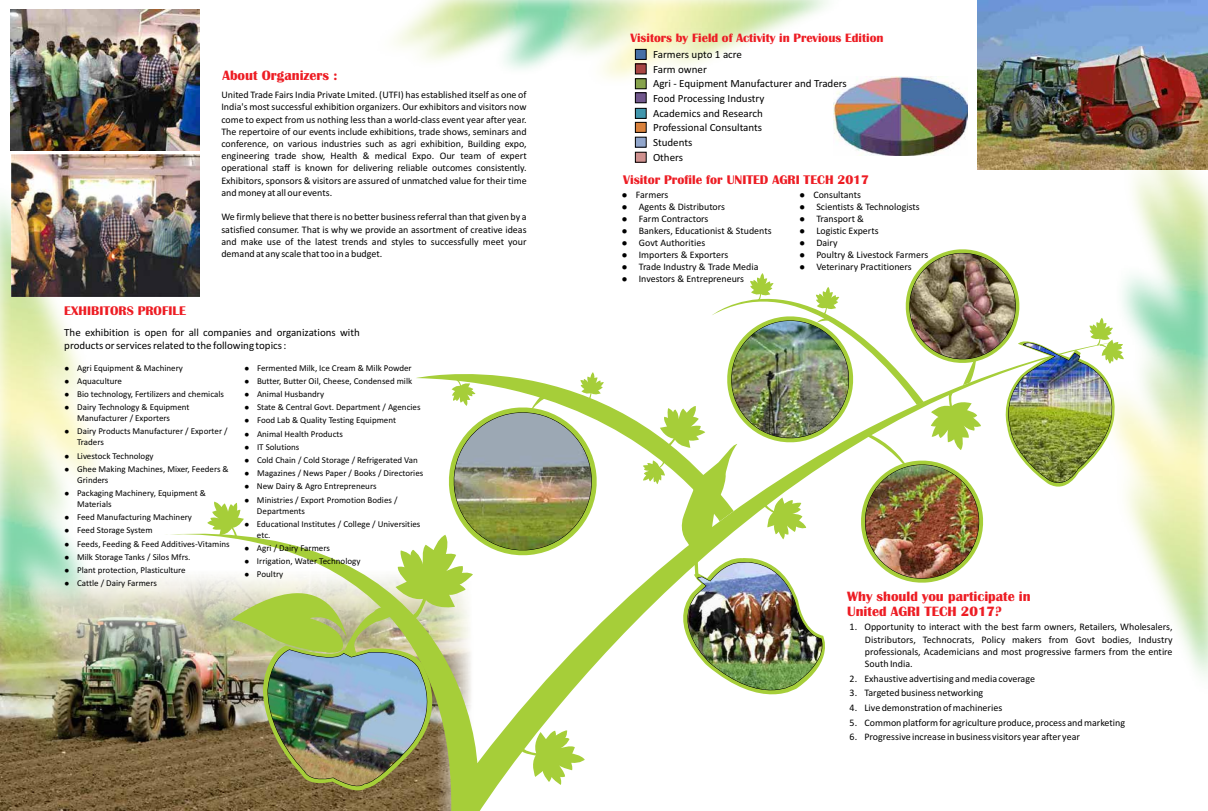
<style>
.page{position:relative;width:1208px;height:811px;background:#fff}
.page>*{position:absolute;margin:0;border:0;box-sizing:border-box;transform-origin:0 0}
.t1{font:700 14px/15.5px "Britannic";color:#ed1d24}
.t2{font:700 13px "Britannic";color:#ed1d24}
.t3{font:700 12.5px "Britannic";color:#ed1d24}
.t4{font:11px/14.7px "Calibri";color:#000}
.t5{font:10.9px/13.4px "Calibri";color:#000}
.t6{font:10px/12.2px "Calibri";color:#000;text-align:justify}
.t7{font:9.9px "Calibri";color:#000}
.t8{font:9px/11px "Calibri";color:#000}
</style>
<div class="page">
<img style="left:0;top:575px;width:164px;height:236px">
<img style="left:164px;top:533px;width:479px;height:278px">
<svg style="left:604px;top:404px;width:39px;height:44px"></svg>
<svg style="left:643px;top:249px;width:454px;height:446px"></svg>
<img style="left:1097px;top:169px;width:111px;height:508px">
<img style="left:0;top:200px;width:111px;height:572px">
<img style="left:394px;top:0;width:434px;height:89px">
<img style="left:11px;top:9px;width:189px;height:142px">
<img style="left:675px;top:562px;width:155px;height:130px">
<div style="left:635px;top:49px;width:11px;height:10px;background:#4570a6"></div>
<div style="left:635px;top:49px;width:11px;height:11px;border:1px solid #000"></div>
<div style="left:635px;top:64px;width:11px;height:10px;background:#a84542"></div>
<div style="left:635px;top:64px;width:11px;height:10px;border:1px solid #000"></div>
<div style="left:635px;top:79px;width:11px;height:10px;background:#87a34d"></div>
<div style="left:635px;top:78px;width:11px;height:11px;border:1px solid #000"></div>
<div style="left:635px;top:93px;width:11px;height:10px;background:#70578c"></div>
<div style="left:635px;top:92px;width:11px;height:11px;border:1px solid #000"></div>
<div style="left:635px;top:108px;width:11px;height:10px;background:#4096ad"></div>
<div style="left:635px;top:108px;width:11px;height:11px;border:1px solid #000"></div>
<div style="left:635px;top:122px;width:11px;height:10px;background:#d9823d"></div>
<div style="left:635px;top:122px;width:11px;height:11px;border:1px solid #000"></div>
<div style="left:635px;top:137px;width:11px;height:10px;background:#91a6cc"></div>
<div style="left:635px;top:137px;width:11px;height:10px;border:1px solid #000"></div>
<div style="left:635px;top:152px;width:11px;height:10px;background:#cf918f"></div>
<div style="left:635px;top:152px;width:11px;height:10px;border:1px solid #000"></div>
<img style="left:833px;top:76px;width:134px;height:80px">
<img style="left:977px;top:0;width:231px;height:169px">
<img style="left:862px;top:465px;width:119px;height:113px">
<img style="left:1003px;top:343px;width:114px;height:146px">
<img style="left:907px;top:253px;width:111px;height:108px">
<img style="left:730px;top:321px;width:121px;height:120px">
<img style="left:207px;top:372px;width:397px;height:424px">
<img style="left:11px;top:155px;width:188px;height:141px">
<h1 class="t1" style="left:222px;top:67px;width:116px">About Organizers :</h1>
<p class="t6" style="left:221px;top:89px;width:307px">United Trade Fairs India Private Lmited. (UTFI) has established itself as one of India's most successful exhibition organizers. Our exhibitors and visitors now come to expect from us nothing less than a world-class event year after year.<br>The repertoire of our events include exhibitions, trade shows, seminars and conference, on various industries such as agri exhibition, Building expo, engineering trade show, Health &amp; medical Expo. Our team of expert operational staff is known for delivering reliable outcomes consistently.<br>Exhibitors, sponsors &amp; visitors are assured of unmatched value for their time and money at all our events.</p>
<p class="t6" style="left:221px;top:211px;width:307px">We firmly believe that there is no better business referral than that given by a satisfied consumer. That is why we provide an assortment of creative ideas and make use of the latest trends and styles to successfully meet your demand at any scale that too in a budget.</p>
<h2 class="t2" style="left:64px;top:303px;width:123px">EXHIBITORS PROFILE</h2>
<p class="t5" style="left:64px;top:325px;width:297px">The exhibition is open for all companies and organizations with products or services related to the following topics :</p>
<p class="t8" style="left:65px;top:362px;width:120px">● Agri Equipment &amp; Machinery</p>
<p class="t8" style="left:65px;top:375px;width:59px">● Aquaculture</p>
<p class="t8" style="left:65px;top:388px;width:161px">● Bio technology, Fertilizers and chemicals</p>
<p class="t8" style="left:77px;top:402px;width:114px;text-indent:-13px">● Dairy Technology &amp; Equipment<br>Manufacturer / Exporters</p>
<p class="t8" style="left:77px;top:426px;width:152px;text-indent:-13px">● Dairy Products Manufacturer / Exporter /<br>Traders</p>
<p class="t8" style="left:65px;top:450px;width:91px">● Livestock Technology</p>
<p class="t8" style="left:77px;top:463px;width:153px;text-indent:-13px">● Ghee Making Machines, Mixer, Feeders &amp;<br>Grinders</p>
<p class="t8" style="left:77px;top:487px;width:130px;text-indent:-13px">● Packaging Machinery, Equipment &amp;<br>Materials</p>
<p class="t8" style="left:65px;top:512px;width:129px">● Feed Manufacturing Machinery</p>
<p class="t8" style="left:65px;top:525px;width:90px">● Feed Storage System</p>
<p class="t8" style="left:65px;top:538px;width:167px">● Feeds, Feeding &amp; Feed Additives-Vitamins</p>
<p class="t8" style="left:65px;top:551px;width:127px">● Milk Storage Tanks / Silos Mfrs.</p>
<p class="t8" style="left:65px;top:564px;width:123px">● Plant protection, Plasticulture</p>
<p class="t8" style="left:65px;top:577px;width:94px">● Cattle / Dairy Farmers</p>
<p class="t8" style="left:244px;top:362px;width:169px">● Fermented Milk, Ice Cream &amp; Milk Powder</p>
<p class="t8" style="left:244px;top:375px;width:169px">● Butter, Butter Oil, Cheese, Condensed milk</p>
<p class="t8" style="left:244px;top:388px;width:81px">● Animal Husbandry</p>
<p class="t8" style="left:244px;top:402px;width:178px">● State &amp; Central Govt. Department / Agencies</p>
<p class="t8" style="left:244px;top:415px;width:153px">● Food Lab &amp; Quality Testing Equipment</p>
<p class="t8" style="left:244px;top:428px;width:100px">● Animal Health Products</p>
<p class="t8" style="left:244px;top:441px;width:56px">● IT Solutions</p>
<p class="t8" style="left:244px;top:454px;width:175px">● Cold Chain / Cold Storage / Refrigerated Van</p>
<p class="t8" style="left:244px;top:468px;width:180px">● Magazines / News Paper / Books / Directories</p>
<p class="t8" style="left:244px;top:481px;width:134px">● New Dairy &amp; Agro Entrepreneurs</p>
<p class="t8" style="left:257px;top:494px;width:142px;text-indent:-13px">● Ministries / Export Promotion Bodies /<br>Departments</p>
<p class="t8" style="left:257px;top:518px;width:165px;text-indent:-13px">● Educational Institutes / College / Universities etc.</p>
<p class="t8" style="left:244px;top:542px;width:87px">● Agri / Dairy Farmers</p>
<p class="t8" style="left:244px;top:555px;width:117px">● Irrigation, Water Technology</p>
<p class="t8" style="left:244px;top:569px;width:40px">● Poultry</p>
<p class="t3" style="left:630px;top:31px;width:255px">Visitors by Field of Activity in Previous Edition</p>
<p class="t4" style="left:653px;top:47px;width:195px">Farmers upto 1 acre<br>Farm owner<br>Agri - Equipment Manufacturer and Traders<br>Food Processing Industry<br>Academics and Research<br>Professional Consultants<br>Students<br>Others</p>
<h2 class="t2" style="left:623px;top:172px;width:247px">Visitor Profile for UNITED AGRI TECH 2017</h2>
<p class="t7" style="left:622px;top:188px;width:48px">● Farmers</p>
<p class="t7" style="left:622px;top:200px;width:105px">● Agents &amp; Distributors</p>
<p class="t7" style="left:622px;top:212px;width:88px">● Farm Contractors</p>
<p class="t7" style="left:622px;top:224px;width:151px">● Bankers, Educationist &amp; Students</p>
<p class="t7" style="left:622px;top:236px;width:85px">● Govt Authorities</p>
<p class="t7" style="left:622px;top:249px;width:108px">● Importers &amp; Exporters</p>
<p class="t7" style="left:622px;top:261px;width:138px">● Trade Industry &amp; Trade Media</p>
<p class="t7" style="left:622px;top:273px;width:124px">● Investors &amp; Entrepreneurs</p>
<p class="t7" style="left:799px;top:188px;width:63px">● Consultants</p>
<p class="t7" style="left:799px;top:200px;width:122px">● Scientists &amp; Technologists</p>
<p class="t7" style="left:799px;top:212px;width:66px">● Transport &amp;</p>
<p class="t7" style="left:799px;top:224px;width:81px">● Logistic Experts</p>
<p class="t7" style="left:799px;top:236px;width:39px">● Dairy</p>
<p class="t7" style="left:799px;top:249px;width:130px">● Poultry &amp; Livestock Farmers</p>
<p class="t7" style="left:799px;top:261px;width:114px">● Veterinary Practitioners</p>
<h1 class="t1" style="left:847px;top:588px;width:185px">Why should you participate in<br>United AGRI TECH 2017?</h1>
<p class="t6" style="left:865px;top:621px;width:309px;text-indent:-15px">1. Opportunity to interact with the best farm owners, Retailers, Wholesalers, Distributors, Technocrats, Policy makers from Govt bodies, Industry professionals, Academicians and most progressive farmers from the entire South India.</p>
<p class="t6" style="left:849px;top:672px;width:187px">2. Exhaustive advertising and media coverage</p>
<p class="t6" style="left:849px;top:687px;width:135px">3. Targeted business networking</p>
<p class="t6" style="left:849px;top:701px;width:154px">4. Live demonstration of machineries</p>
<p class="t6" style="left:849px;top:716px;width:277px">5. Common platform for agriculture produce, process and marketing</p>
<p class="t6" style="left:849px;top:731px;width:232px">6. Progressive increase in business visitors year after year</p>
</div>
